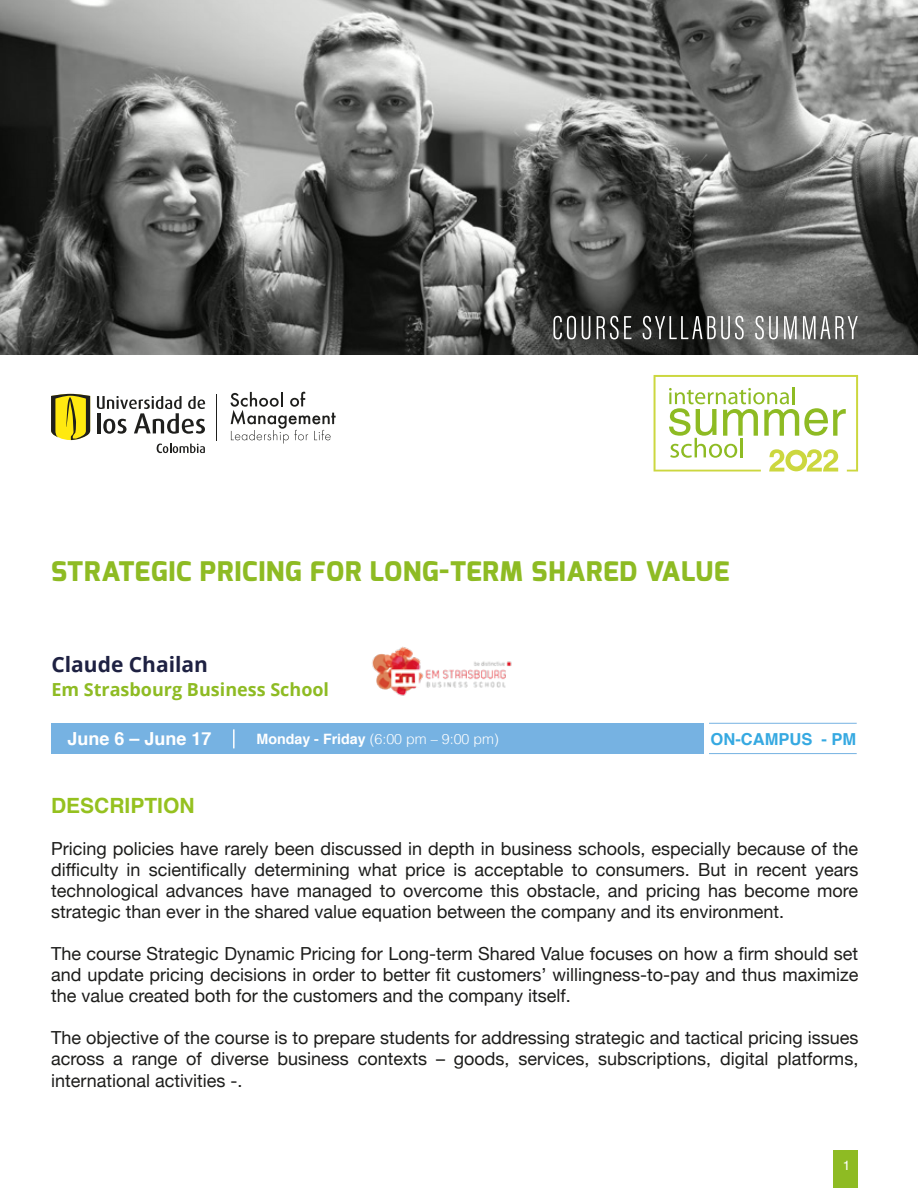
<style>
.page{position:relative;width:918px;height:1188px;background:#fff}
.page>*{position:absolute;margin:0;border:0;box-sizing:border-box;transform-origin:0 0}
.t1{font:800 27px "Exo";letter-spacing:.03em;color:#8ebb23}
.t2{font:700 21px "Open Sans";color:#1e2142}
.t3{font:700 21px "Helvetica";color:#95c11f}
.t4{font:18px/21px "Helvetica Neue";color:#1d1d1b;text-align:justify}
.t5{font:700 18px "Open Sans";color:#8ebb23}
.t6{font:700 18px "Helvetica";color:#fff}
.t7{font:700 16.5px "Helvetica";color:#36a9e1}
.t8{font:300 14.25px "Helvetica";color:#fff}
.t9{font:13.5px "Helvetica";color:#fff}
.s1{font-weight:700}
</style>
<div class="page">
<div style="left:51px;top:723px;width:652px;height:31px;background:#76b2e2"></div>
<hr style="left:709px;top:723px;width:148px;height:1px;background:#76b2e2">
<hr style="left:709px;top:753px;width:148px;height:1px;background:#76b2e2">
<div style="left:834px;top:1151px;width:24px;height:37px;background:#8ebb23"></div>
<svg style="left:51px;top:394px;width:39px;height:47px;background:#bbad26"></svg>
<svg style="left:97px;top:396px;width:108px;height:38px"></svg>
<svg style="left:157px;top:444px;width:48px;height:9px"></svg>
<hr style="left:216px;top:394px;width:1px;height:46px;background:#1f1f1d">
<svg style="left:230px;top:392px;width:106px;height:52px"></svg>
<svg style="left:0;top:0;width:918px;height:354px;background:#6d6e6c"></svg>
<svg style="left:553px;top:316px;width:305px;height:23px;background:#6e6e6d"></svg>
<img style="left:372px;top:646px;width:140px;height:50px">
<svg style="left:654px;top:375px;width:204px;height:97px"></svg>
<svg style="left:233px;top:729px;width:2px;height:19px"></svg>
<h1 class="t1" style="left:51px;top:554px;width:680px">STRATEGIC PRICING FOR LONG-TERM SHARED VALUE</h1>
<p class="t2" style="left:51px;top:650px;width:158px">Claude Chailan</p>
<p class="t5" style="left:51px;top:677px;width:279px">Em Strasbourg Business School</p>
<p class="t6" style="left:68px;top:724px;width:146px">June 6 – June 17</p>
<p class="t8" style="left:257px;top:727px;width:244px"><span class="s1">Monday - Friday</span> (6:00 pm – 9:00 pm)</p>
<p class="t7" style="left:711px;top:725px;width:147px">ON-CAMPUS - PM</p>
<p class="t3" style="left:51px;top:789px;width:145px">DESCRIPTION</p>
<p class="t4" style="left:51px;top:840px;width:809px">Pricing policies have rarely been discussed in depth in business schools, especially because of the difficulty in scientifically determining what price is acceptable to consumers. But in recent years technological advances have managed to overcome this obstacle, and pricing has become more strategic than ever in the shared value equation between the company and its environment.</p>
<p class="t4" style="left:51px;top:945px;width:809px">The course Strategic Dynamic Pricing for Long-term Shared Value focuses on how a firm should set and update pricing decisions in order to better fit customers’ willingness-to-pay and thus maximize the value created both for the customers and the company itself.</p>
<p class="t4" style="left:51px;top:1029px;width:809px">The objective of the course is to prepare students for addressing strategic and tactical pricing issues across a range of diverse business contexts – goods, services, subscriptions, digital platforms, international activities -.</p>
<p class="t9" style="left:843px;top:1155px;width:9px">1</p>
</div>
